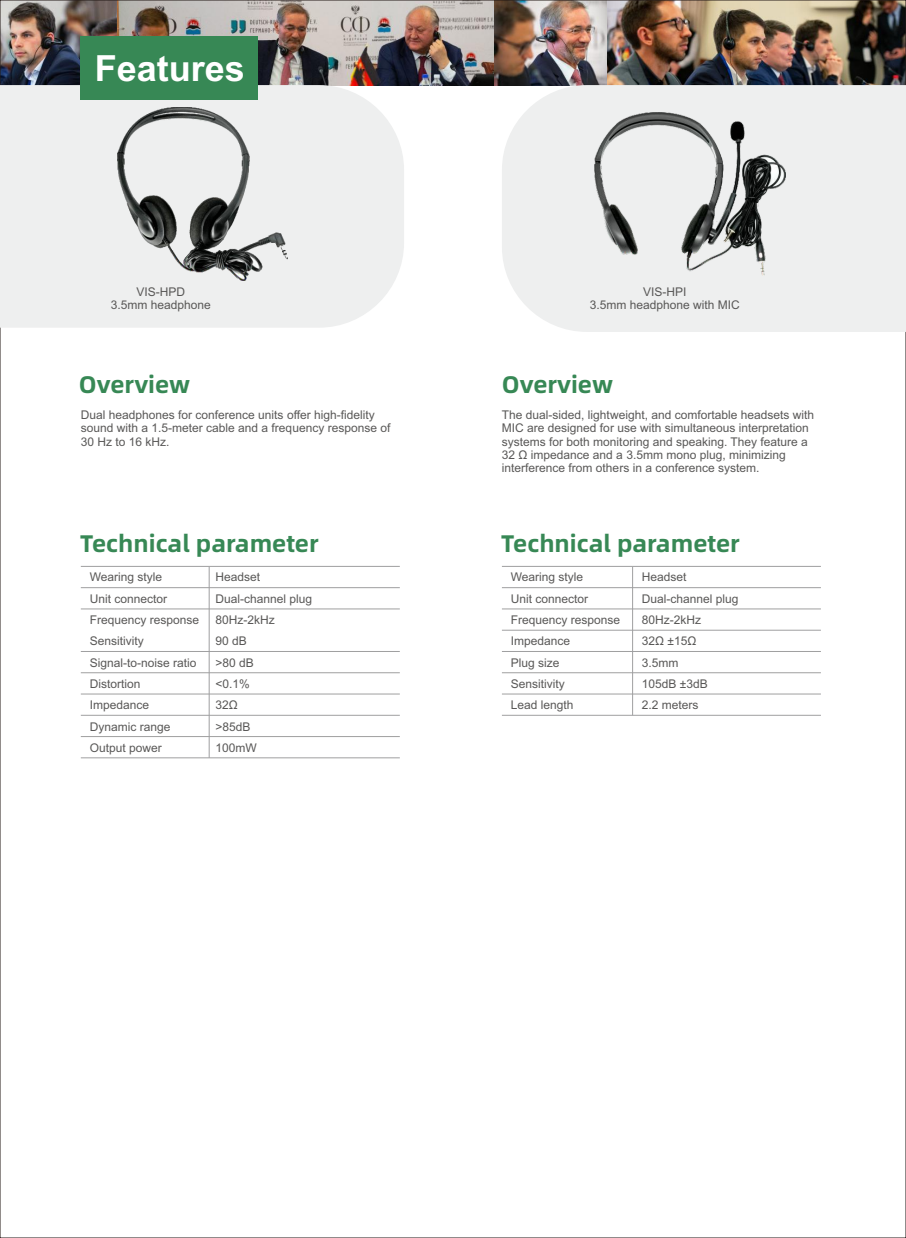
<style>
.page{position:relative;width:906px;height:1238px;background:#fff}
.page>*{position:absolute;margin:0;border:0;box-sizing:border-box;transform-origin:0 0}
.t1{font:700 36px "Arial";color:#fff}
.t2{font:24px "Alibaba Pu Hui Ti B";color:#378855}
.t3{font:12px/21.3px "Arial";color:#595857}
</style>
<div class="page">
<img style="left:117px;top:2px;width:378px;height:83px">
<img style="left:495px;top:2px;width:112px;height:83px">
<img style="left:2px;top:2px;width:115px;height:83px">
<img style="left:607px;top:2px;width:297px;height:83px">
<div style="left:0;top:85px;width:404px;height:243px;background:#eeefef"></div>
<div style="left:502px;top:85px;width:404px;height:247px;background:#eeefef"></div>
<img style="left:117px;top:107px;width:170px;height:173px">
<img style="left:594px;top:112px;width:191px;height:163px">
<hr style="left:81px;top:566px;width:319px;height:1px;background:#9f9fa0">
<hr style="left:81px;top:651px;width:319px;height:1px;background:#9f9fa0">
<hr style="left:81px;top:714px;width:319px;height:1px;background:#9f9fa0">
<hr style="left:81px;top:693px;width:319px;height:1px;background:#9f9fa0">
<hr style="left:81px;top:672px;width:319px;height:1px;background:#9f9fa0">
<hr style="left:81px;top:736px;width:319px;height:1px;background:#9f9fa0">
<hr style="left:81px;top:757px;width:319px;height:1px;background:#9f9fa0">
<hr style="left:81px;top:587px;width:319px;height:1px;background:#9f9fa0">
<hr style="left:81px;top:608px;width:319px;height:1px;background:#9f9fa0">
<hr style="left:209px;top:567px;width:1px;height:190px;background:#9f9fa0">
<hr style="left:502px;top:566px;width:319px;height:1px;background:#9f9fa0">
<hr style="left:502px;top:651px;width:319px;height:1px;background:#9f9fa0">
<hr style="left:502px;top:629px;width:319px;height:1px;background:#9f9fa0">
<hr style="left:502px;top:693px;width:319px;height:1px;background:#9f9fa0">
<hr style="left:502px;top:714px;width:319px;height:1px;background:#9f9fa0">
<hr style="left:502px;top:672px;width:319px;height:1px;background:#9f9fa0">
<hr style="left:502px;top:587px;width:319px;height:1px;background:#9f9fa0">
<hr style="left:502px;top:608px;width:319px;height:1px;background:#9f9fa0">
<hr style="left:632px;top:567px;width:1px;height:148px;background:#9f9fa0">
<div style="left:81px;top:36px;width:177px;height:64px;background:#378855"></div>
<h1 class="t1" style="left:95px;top:55px;width:152px">Features</h1>
<p class="t3" style="left:111px;top:286px;width:102px;line-height:13.4px;text-align:center">VIS-HPD<br>3.5mm headphone</p>
<p class="t3" style="left:590px;top:286px;width:152px;line-height:13.4px;text-align:center">VIS-HPI<br>3.5mm headphone with MIC</p>
<h2 class="t2" style="left:79px;top:373px;width:113px">Overview</h2>
<h2 class="t2" style="left:502px;top:373px;width:113px">Overview</h2>
<p class="t3" style="left:81px;top:409px;width:311px;line-height:13.4px">Dual headphones for conference units offer high-fidelity sound with a 1.5-meter cable and a frequency response of<br>30 Hz to 16 kHz.</p>
<p class="t3" style="left:502px;top:409px;width:314px;line-height:13.4px">The dual-sided, lightweight, and comfortable headsets with MIC are designed for use with simultaneous interpretation systems for both monitoring and speaking. They feature a 32 Ω impedance and a 3.5mm mono plug, minimizing interference from others in a conference system.</p>
<h2 class="t2" style="left:80px;top:531px;width:240px">Technical parameter</h2>
<h2 class="t2" style="left:501px;top:531px;width:240px">Technical parameter</h2>
<p class="t3" style="left:90px;top:567px;width:111px">Wearing style<br>Unit connector<br>Frequency response<br>Sensitivity<br>Signal-to-noise ratio<br>Distortion<br>Impedance<br>Dynamic range<br>Output power</p>
<p class="t3" style="left:215px;top:567px;width:98px">Headset<br>Dual-channel plug<br>80Hz-2kHz<br>90 dB<br>&gt;80 dB<br>&lt;0.1%<br>32Ω<br>&gt;85dB<br>100mW</p>
<p class="t3" style="left:510px;top:567px;width:111px">Wearing style<br>Unit connector<br>Frequency response<br>Impedance<br>Plug size<br>Sensitivity<br>Lead length</p>
<p class="t3" style="left:642px;top:567px;width:98px">Headset<br>Dual-channel plug<br>80Hz-2kHz<br>32Ω ±15Ω<br>3.5mm<br>105dB ±3dB<br>2.2 meters</p>
</div>
